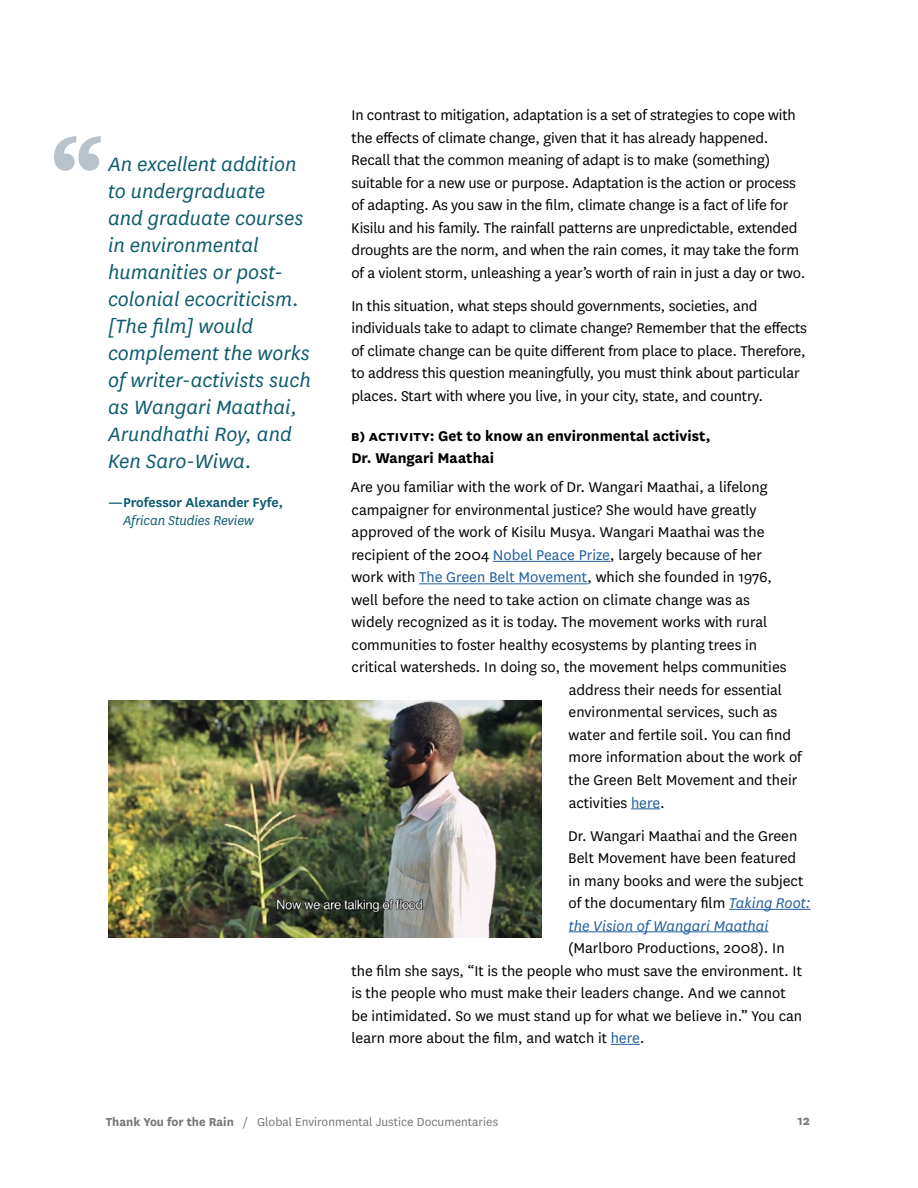
<style>
.page{position:relative;width:918px;height:1188px;background:#fff}
.page>*{position:absolute;margin:0;border:0;box-sizing:border-box;transform-origin:0 0}
.t1{font:italic 22.5px/27px "National";color:#0e5b6e}
.t2{font:16.5px/22.5px "National";letter-spacing:-.005em;color:#000}
.t3{font:700 16.5px/22.5px "National";color:#000}
.t4{font:600 15px "National";color:#0e5b6e}
.t5{font:italic 15px "National";letter-spacing:-.01em;color:#0e5b6e}
.t6{font:700 15px "National";color:#757779}
.t7{font:13.5px "National";color:#757779}
.s1{color:#215e9e}
.s2{font-style:italic;color:#215e9e}
.s3{font-weight:700}
</style>
<div class="page">
<hr style="left:493px;top:561px;width:117px;height:1px;background:#215e9e">
<hr style="left:419px;top:583px;width:169px;height:1px;background:#215e9e">
<svg style="left:631px;top:808px;width:29px;height:1px"></svg>
<hr style="left:729px;top:909px;width:82px;height:1px;background:#215e9e">
<hr style="left:569px;top:931px;width:199px;height:1px;background:#215e9e">
<svg style="left:611px;top:1044px;width:29px;height:1px"></svg>
<img style="left:108px;top:701px;width:433px;height:237px">
<svg style="left:54px;top:136px;width:47px;height:35px"></svg>
<p class="t1" style="left:108px;top:150px;width:204px">An excellent addition to undergraduate<br>and graduate courses in environmental humanities or post&shy;colonial ecocriticism. [The film] would complement the works of writer-activists such as Wangari Maathai,<br>Arundhathi Roy, and<br>Ken Saro-Wiwa.</p>
<p class="t4" style="left:108px;top:492px;width:177px">—Professor Alexander Fyfe,</p>
<p class="t5" style="left:123px;top:511px;width:132px">African Studies Review</p>
<p class="t2" style="left:351px;top:103px;width:456px">In contrast to mitigation, adaptation is a set of strategies to cope with the effects of climate change, given that it has already happened.<br>Recall that the common meaning of adapt is to make (something) suitable for a new use or purpose. Adaptation is the action or process of adapting. As you saw in the film, climate change is a fact of life for Kisilu and his family. The rainfall patterns are unpredictable, extended droughts are the norm, and when the rain comes, it may take the form of a violent storm, unleashing a year’s worth of rain in just a day or two.</p>
<p class="t2" style="left:351px;top:294px;width:457px">In this situation, what steps should governments, societies, and individuals take to adapt to climate change? Remember that the effects of climate change can be quite different from place to place. Therefore, to address this question meaningfully, you must think about particular places. Start with where you live, in your city, state, and country.</p>
<p class="t3" style="left:351px;top:423px;width:361px">b) activity: Get to know an environmental activist,<br>Dr. Wangari Maathai</p>
<p class="t2" style="left:351px;top:475px;width:418px">Are you familiar with the work of Dr. Wangari Maathai, a lifelong</p>
<p class="t2" style="left:352px;top:498px;width:407px">campaigner for environmental justice? She would have greatly</p>
<p class="t2" style="left:352px;top:520px;width:415px">approved of the work of Kisilu Musya. Wangari Maathai was the</p>
<p class="t2" style="left:351px;top:543px;width:412px">recipient of the 2004 <span class="s1">Nobel Peace Prize</span>, largely because of her</p>
<p class="t2" style="left:352px;top:565px;width:422px">work with <span class="s1">The Green Belt Movement</span>, which she founded in 1976,</p>
<p class="t2" style="left:352px;top:588px;width:400px">well before the need to take action on climate change was as</p>
<p class="t2" style="left:352px;top:610px;width:417px">widely recognized as it is today. The movement works with rural</p>
<p class="t2" style="left:352px;top:633px;width:407px">communities to foster healthy ecosystems by planting trees in</p>
<p class="t2" style="left:352px;top:655px;width:437px">critical watersheds. In doing so, the movement helps communities</p>
<p class="t2" style="left:569px;top:678px;width:215px">address their needs for essential</p>
<p class="t2" style="left:569px;top:700px;width:210px">environmental services, such as</p>
<p class="t2" style="left:569px;top:723px;width:224px">water and fertile soil. You can find</p>
<p class="t2" style="left:568px;top:745px;width:235px">more information about the work of</p>
<p class="t2" style="left:569px;top:768px;width:230px">the Green Belt Movement and their</p>
<p class="t2" style="left:569px;top:790px;width:98px">activities <span class="s1">here</span>.</p>
<p class="t2" style="left:568px;top:823px;width:244px">Dr. Wangari Maathai and the Green Belt Movement have been featured in many books and were the subject of the documentary film <span class="s2">Taking Root: the Vision of Wangari Maathai</span></p>
<p class="t2" style="left:351px;top:936px;width:452px;text-indent:217px">(Marlboro Productions, 2008). In the film she says, “It is the people who must save the environment. It is the people who must make their leaders change. And we cannot be intimidated. So we must stand up for what we believe in.” You can learn more about the film, and watch it <span class="s1">here</span>.</p>
<p class="t7" style="left:106px;top:1113px;width:394px"><span class="s3">Thank You for the Rain</span> / Global Environmental Justice Documentaries</p>
<p class="t6" style="left:797px;top:1110px;width:14px">12</p>
</div>
